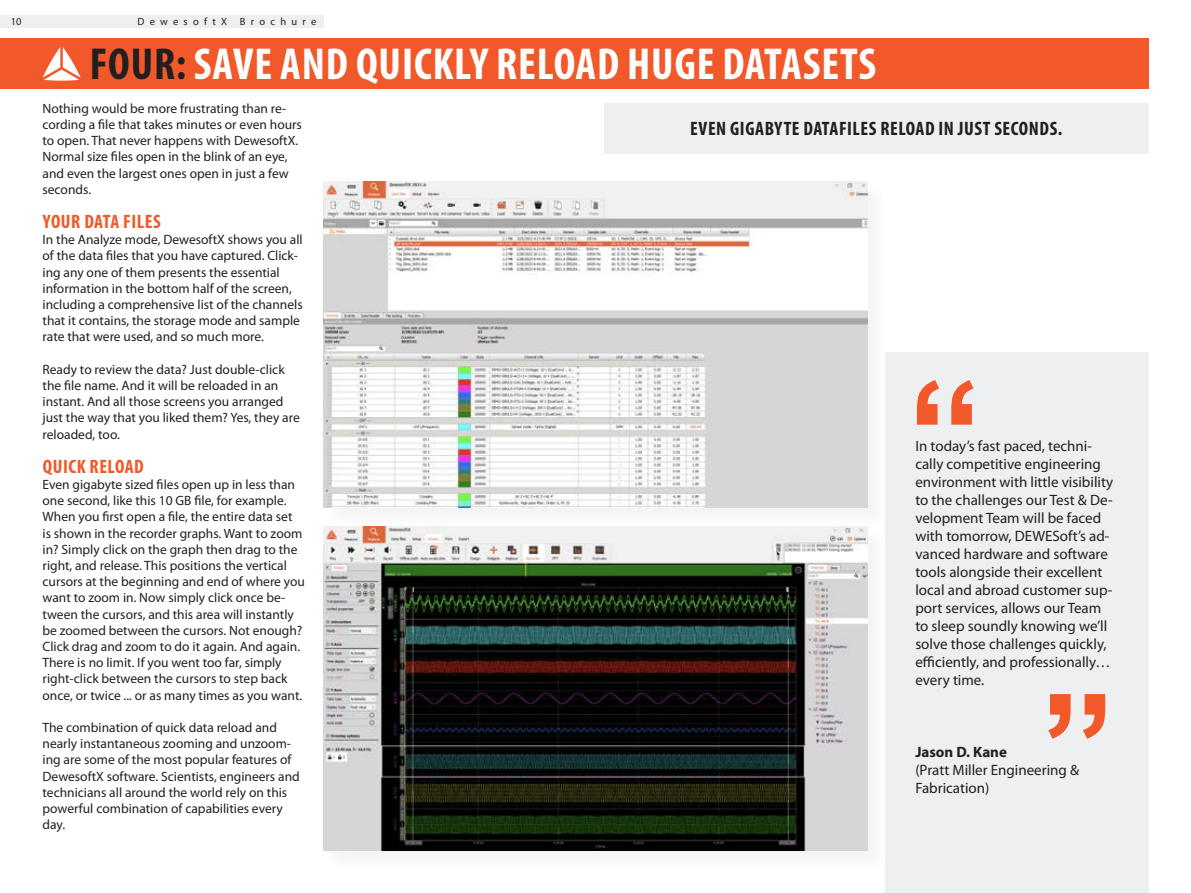
<style>
.page{position:relative;width:1191px;height:893px;background:#fff}
.page>*{position:absolute;margin:0;border:0;box-sizing:border-box;transform-origin:0 0}
.t1{font:700 150px "Arial";color:#f1592a}
.t2{font:700 condensed 45px "Myriad Pro";letter-spacing:.02em;color:#fff}
.t3{font:700 condensed 19.5px "Myriad Pro";letter-spacing:.03em;color:#231f20}
.t4{font:700 condensed 19.5px "Myriad Pro";letter-spacing:.03em;color:#f1592a}
.t5{font:15px/18px "Myriad Pro";color:#231f20}
.t6{font:700 15px "Myriad Pro";color:#231f20}
.t7{font:13.5px/16.2px "Myriad Pro";color:#231f20}
.t8{font:10.5px "Myriad Pro";letter-spacing:.5em;color:#212121}
.t9{font:10.5px "Myriad Pro";color:#231f20}
.s1{color:#231f20}
</style>
<div class="page">
<div style="left:0;top:15px;width:323px;height:13px;background:#edeff0"></div>
<div style="left:0;top:38px;width:1148px;height:51px;background:#f1592a"></div>
<svg style="left:43px;top:47px;width:38px;height:34px"></svg>
<div style="left:604px;top:103px;width:544px;height:50px;background:#edeff0"></div>
<div style="left:326px;top:184px;width:561px;height:344px;background:#f8f7f8"></div>
<img style="left:323px;top:182px;width:544px;height:326px">
<div style="left:326px;top:528px;width:561px;height:342px;background:#f7f7f7"></div>
<img style="left:323px;top:526px;width:544px;height:324px">
<div style="left:884px;top:353px;width:264px;height:540px;background:#edeff0"></div>
<p class="t9" style="left:11px;top:15px;width:12px">10</p>
<p class="t8" style="left:137px;top:15px;width:180px">DewesoftX Brochure</p>
<h2 class="t2" style="left:90px;top:36px;width:788px"><span class="s1">FOUR:</span> SAVE AND QUICKLY RELOAD HUGE DATASETS</h2>
<h3 class="t3" style="left:690px;top:117px;width:373px">EVEN GIGABYTE DATAFILES RELOAD IN JUST SECONDS.</h3>
<p class="t7" style="left:43px;top:100px;width:261px">Nothing would be more frustrating than re&shy;cording a file that takes minutes or even hours to open. That never happens with DewesoftX.<br>Normal size files open in the blink of an eye, and even the largest ones open in just a few seconds.</p>
<h3 class="t4" style="left:43px;top:209px;width:119px">YOUR DATA FILES</h3>
<p class="t7" style="left:43px;top:231px;width:262px">In the Analyze mode, DewesoftX shows you all of the data files that you have captured. Click&shy;ing any one of them presents the essential information in the bottom half of the screen, including a comprehensive list of the channels that it contains, the storage mode and sample rate that were used, and so much more.</p>
<p class="t7" style="left:43px;top:361px;width:259px">Ready to review the data? Just double-click the file name. And it will be reloaded in an instant. And all those screens you arranged just the way that you liked them? Yes, they are reloaded, too.</p>
<h3 class="t4" style="left:43px;top:454px;width:103px">QUICK RELOAD</h3>
<p class="t7" style="left:43px;top:476px;width:264px">Even gigabyte sized files open up in less than one second, like this 10 GB file, for example.<br>When you first open a file, the entire data set<br>is shown in the recorder graphs. Want to zoom in? Simply click on the graph then drag to the right, and release. This positions the vertical cursors at the beginning and end of where you want to zoom in. Now simply click once be&shy;tween the cursors, and this area will instantly be zoomed between the cursors. Not enough?<br>Click drag and zoom to do it again. And again.<br>There is no limit. If you went too far, simply right-click between the cursors to step back once, or twice ... or as many times as you want.</p>
<p class="t7" style="left:43px;top:719px;width:259px">The combination of quick data reload and nearly instantaneous zooming and unzoom&shy;ing are some of the most popular features of DewesoftX software. Scientists, engineers and technicians all around the world rely on this powerful combination of capabilities every day.</p>
<h1 class="t1" style="left:907px;top:330px;width:76px">“</h1>
<p class="t5" style="left:915px;top:437px;width:199px">In today’s fast paced, techni&shy;cally competitive engineering environment with little visibility to the challenges our Test &amp; De&shy;velopment Team will be faced with tomorrow, DEWESoft’s ad&shy;vanced hardware and software tools alongside their excellent local and abroad customer sup&shy;port services, allows our Team to sleep soundly knowing we’ll solve those challenges quickly, efficiently, and professionally… every time.</p>
<h1 class="t1" style="left:1040px;top:643px;width:76px">”</h1>
<p class="t6" style="left:915px;top:742px;width:93px">Jason D. Kane</p>
<p class="t5" style="left:915px;top:761px;width:165px">(Pratt Miller Engineering &amp;<br>Fabrication)</p>
</div>
